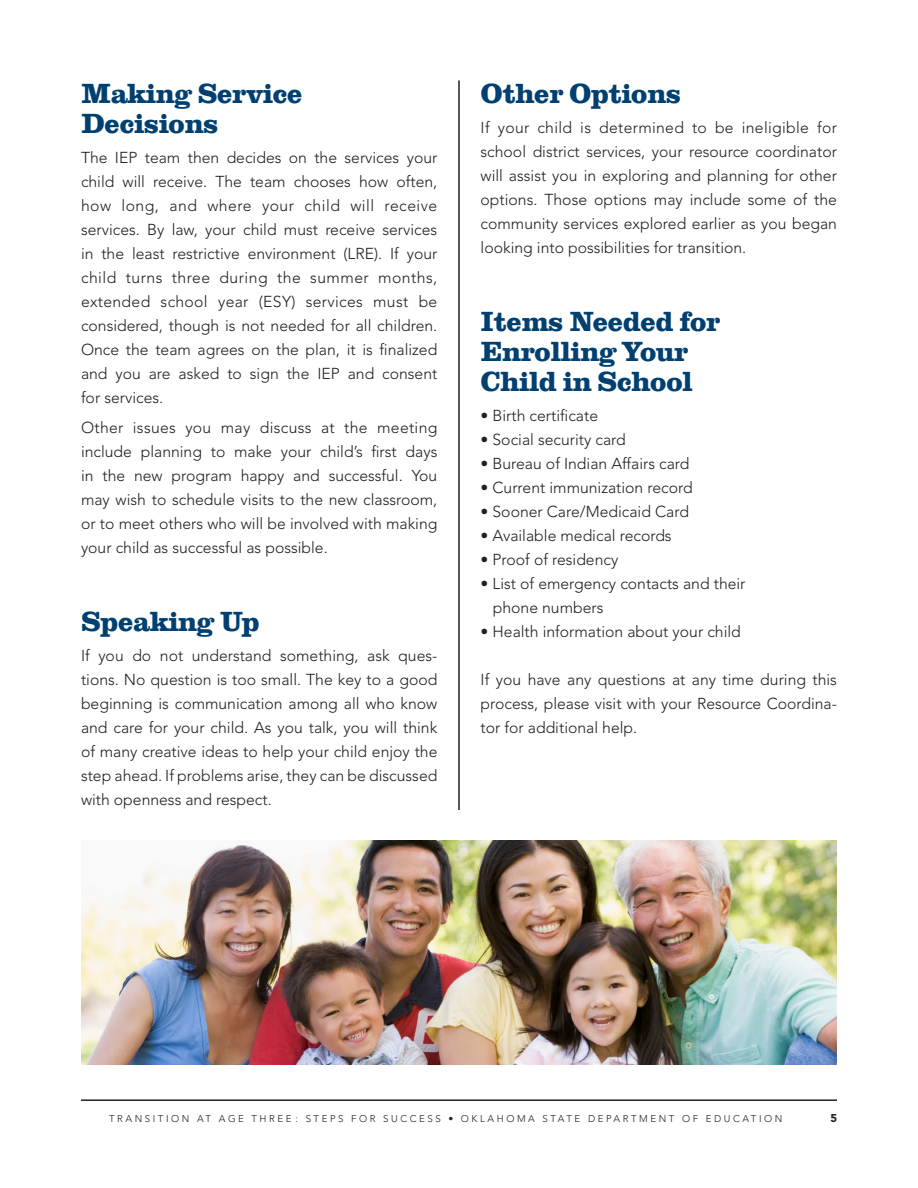
<style>
.page{position:relative;width:918px;height:1188px;background:#fff}
.page>*{position:absolute;margin:0;border:0;box-sizing:border-box;transform-origin:0 0}
.t1{font:700 28.5px "Clarendon T Extr";letter-spacing:-.02em;color:#004071}
.t2{font:300 15.75px/24px "Avenir";color:#231f20;text-align:justify}
.t3{font:900 11.25px "Avenir";color:#231f20}
.t4{font:300 9.75px "Avenir";letter-spacing:.26em;color:#231f20}
</style>
<div class="page">
<hr style="left:81px;top:1099px;width:756px;height:2px;background:#231f20">
<hr style="left:458px;top:80px;width:2px;height:730px;background:#231f20">
<img style="left:81px;top:840px;width:756px;height:224px">
<p class="t1" style="left:81px;top:77px;width:223px">Making Service</p>
<p class="t1" style="left:81px;top:107px;width:139px">Decisions</p>
<p class="t2" style="left:81px;top:145px;width:358px">The IEP team then decides on the services your child will receive. The team chooses how often, how long, and where your child will receive services. By law, your child must receive services in the least restrictive environment (LRE). If your child turns three during the summer months, extended school year (ESY) services must be considered, though is not needed for all children.<br>Once the team agrees on the plan, it is finalized and you are asked to sign the IEP and consent for services.</p>
<p class="t2" style="left:81px;top:415px;width:358px">Other issues you may discuss at the meeting include planning to make your child’s first days in the new program happy and successful. You may wish to schedule visits to the new classroom, or to meet others who will be involved with making your child as successful as possible.</p>
<p class="t1" style="left:81px;top:605px;width:180px">Speaking Up</p>
<p class="t2" style="left:81px;top:643px;width:358px">If you do not understand something, ask ques&shy;tions. No question is too small. The key to a good beginning is communication among all who know and care for your child. As you talk, you will think of many creative ideas to help your child enjoy the step ahead. If problems arise, they can be discussed with openness and respect.</p>
<p class="t1" style="left:481px;top:77px;width:202px">Other Options</p>
<p class="t2" style="left:481px;top:115px;width:358px">If your child is determined to be ineligible for school district services, your resource coordinator will assist you in exploring and planning for other options. Those options may include some of the community services explored earlier as you began looking into possibilities for transition.</p>
<p class="t1" style="left:481px;top:305px;width:241px">Items Needed for</p>
<p class="t1" style="left:481px;top:335px;width:209px">Enrolling Your</p>
<p class="t1" style="left:481px;top:365px;width:214px">Child in School</p>
<p class="t2" style="left:481px;top:403px;width:119px">• Birth certificate</p>
<p class="t2" style="left:481px;top:427px;width:147px">• Social security card</p>
<p class="t2" style="left:481px;top:451px;width:210px">• Bureau of Indian Affairs card</p>
<p class="t2" style="left:481px;top:475px;width:214px">• Current immunization record</p>
<p class="t2" style="left:481px;top:499px;width:210px">• Sooner Care/Medicaid Card</p>
<p class="t2" style="left:481px;top:523px;width:193px">• Available medical records</p>
<p class="t2" style="left:481px;top:547px;width:139px">• Proof of residency</p>
<p class="t2" style="left:481px;top:571px;width:266px">• List of emergency contacts and their</p>
<p class="t2" style="left:493px;top:595px;width:112px">phone numbers</p>
<p class="t2" style="left:481px;top:619px;width:262px">• Health information about your child</p>
<p class="t2" style="left:481px;top:667px;width:358px">If you have any questions at any time during this process, please visit with your Resource Coordina&shy;tor for additional help.</p>
<p class="t4" style="left:109px;top:1113px;width:675px">TRANSITION AT AGE THREE : STEPS FOR SUCCESS • OKLAHOMA STATE DEPARTMENT OF EDUCATION</p>
<p class="t3" style="left:831px;top:1111px;width:8px">5</p>
</div>
